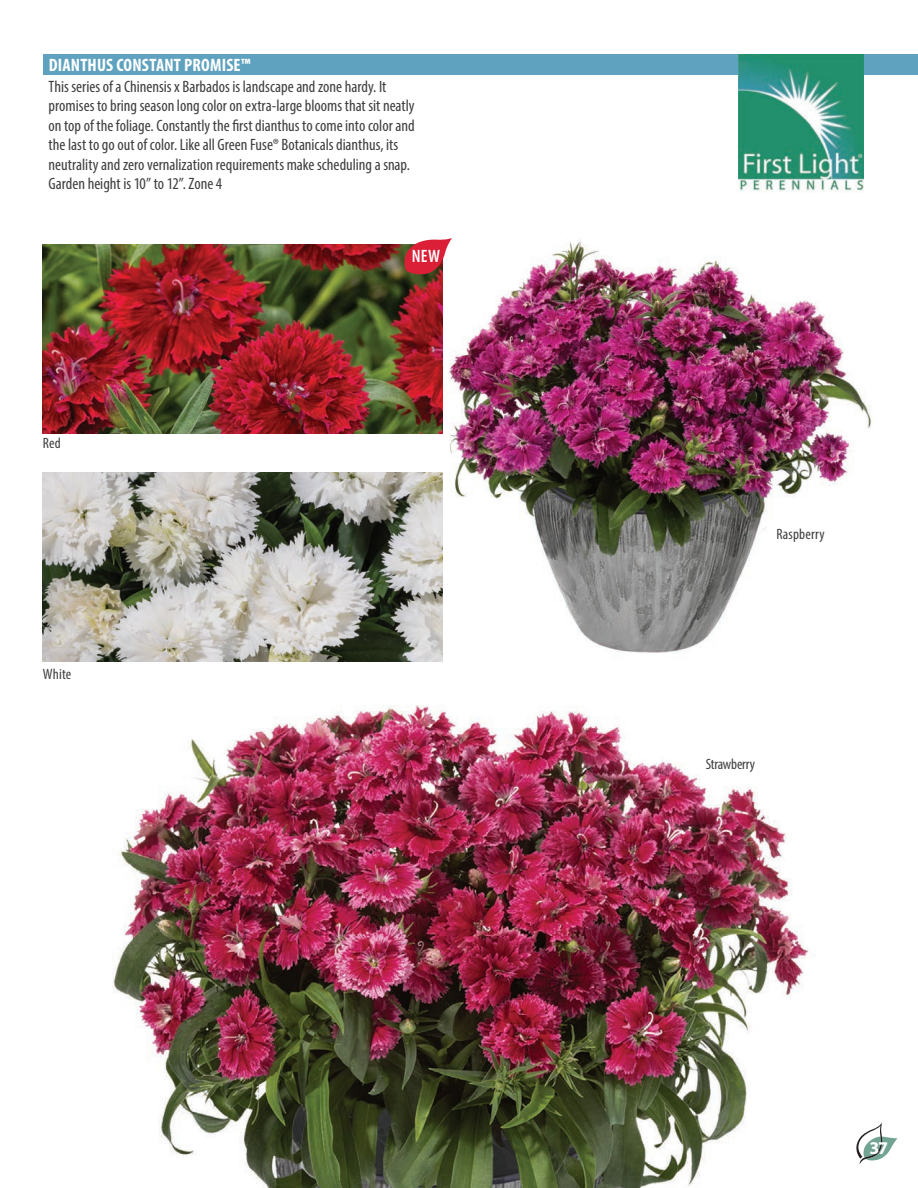
<style>
.page{position:relative;width:918px;height:1188px;background:#fff}
.page>*{position:absolute;margin:0;border:0;box-sizing:border-box;transform-origin:0 0}
.sub{font:700 condensed 18px "Myriad Pro";letter-spacing:.01em;color:#fff}
.new{font:600 condensed 18px "Myriad Pro";color:#fff}
.page_number{font:700 18px "Myriad Pro";color:#fff}
.body_large{font:condensed 16.5px/19.5px "Myriad Pro";color:#3e3e3f}
.body{font:condensed 15px "Myriad Pro";letter-spacing:.01em;color:#3e3e3f}
.body-2{font:condensed 15px "Myriad Pro";letter-spacing:-.015em;color:#3e3e3f}
</style>
<div class="page">
<img style="left:112px;top:705px;width:703px;height:483px">
<img style="left:439px;top:239px;width:433px;height:423px">
<div style="left:43px;top:54px;width:875px;height:20px;background:#5fa2bf"></div>
<img style="left:739px;top:54px;width:125px;height:138px">
<img style="left:43px;top:473px;width:399px;height:189px">
<img style="left:43px;top:244px;width:399px;height:189px">
<svg style="left:403px;top:238px;width:49px;height:37px"></svg>
<svg style="left:856px;top:1122px;width:41px;height:42px"></svg>
<p class="sub" style="left:49px;top:54px;width:203px">DIANTHUS CONSTANT PROMISE™</p>
<p class="body_large" style="left:49px;top:76px;width:368px">This series of a Chinensis x Barbados is landscape and zone hardy. It promises to bring season long color on extra-large blooms that sit neatly on top of the foliage. Constantly the first dianthus to come into color and the last to go out of color. Like all Green Fuse® Botanicals dianthus, its neutrality and zero vernalization requirements make scheduling a snap.<br>Garden height is 10” to 12”. Zone 4</p>
<p class="body" style="left:43px;top:434px;width:20px">Red</p>
<p class="body" style="left:43px;top:665px;width:30px">White</p>
<p class="new" style="left:412px;top:245px;width:30px">NEW</p>
<p class="body" style="left:777px;top:525px;width:50px">Raspberry</p>
<p class="body-2" style="left:706px;top:755px;width:51px">Strawberry</p>
<p class="page_number" style="left:870px;top:1136px;width:20px">37</p>
</div>
